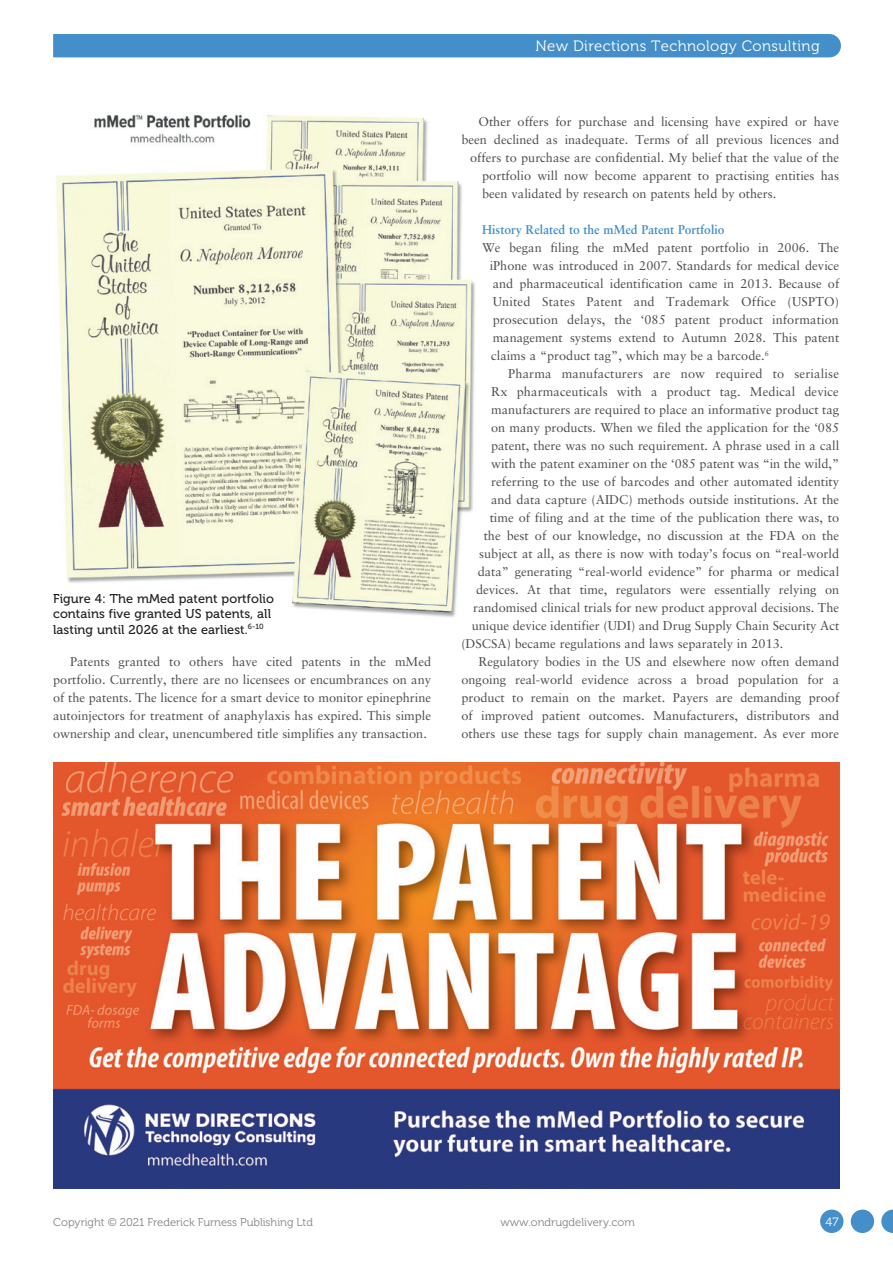
<style>
.page{position:relative;width:893px;height:1263px;background:#fff}
.page>*{position:absolute;margin:0;border:0;box-sizing:border-box;transform-origin:0 0}
.t1{font:15px "Museo 300";letter-spacing:.025em;color:#fff}
.MF_body{font:12.75px/18px "Sabon LT Std";color:#4b4c4d;text-align:justify}
.MF_body_no_indent{font:12.75px/18px "Sabon LT Std";color:#4b4c4d;text-align:justify}
.MF_Captions{font:12.75px/15.3px "Museo 500";letter-spacing:.005em;color:#231f20}
.MF_subhead{font:700 12.75px "Sabon LT Std";color:#448fc9;scale:.95 1}
.t2{font:12px "Museo 300";color:#fff}
.t3{font:11.25px "Museo 300";color:#808285}
</style>
<div class="page">
<img style="left:56px;top:112px;width:419px;height:505px">
<img style="left:53px;top:762px;width:787px;height:426px">
<div style="left:53px;top:34px;width:788px;height:23px;background:#448fc9"></div>
<svg style="left:881px;top:1209px;width:12px;height:24px"></svg>
<div style="left:851px;top:1209px;width:23px;height:24px;background:#448fc9;border-radius:50%"></div>
<div style="left:820px;top:1209px;width:23px;height:24px;background:#448fc9;border-radius:50%"></div>
<p class="MF_Captions" style="left:53px;top:591px;width:222px">Figure 4: The mMed patent portfolio contains five granted US patents, all lasting until 2026 at the earliest.<sup>6-10</sup></p>
<p class="MF_body" style="left:53px;top:652px;width:379px;text-indent:17px">Patents granted to others have cited patents in the mMed portfolio. Currently, there are no licensees or encumbrances on any of the patents. The licence for a smart device to monitor epinephrine autoinjectors for treatment of anaphylaxis has expired. This simple ownership and clear, unencumbered title simplifies any transaction.</p>
<p class="t1" style="left:535px;top:37px;width:286px">New Directions Technology Consulting</p>
<p class="MF_body" style="left:478px;top:112px;width:362px">Other offers for purchase and licensing have expired or have</p>
<p class="MF_body" style="left:461px;top:130px;width:379px">been declined as inadequate. Terms of all previous licences and</p>
<p class="MF_body" style="left:470px;top:148px;width:370px">offers to purchase are confidential. My belief that the value of the</p>
<p class="MF_body" style="left:482px;top:166px;width:359px">portfolio will now become apparent to practising entities has</p>
<p class="MF_body" style="left:482px;top:184px;width:296px">been validated by research on patents held by others.</p>
<p class="MF_subhead" style="left:482px;top:222px;width:257px">History Related to the mMed Patent Portfolio</p>
<p class="MF_body_no_indent" style="left:490px;top:238px;width:351px;text-indent:-8px">We began filing the mMed patent portfolio in 2006. The iPhone was introduced in 2007. Standards for medical device and pharmaceutical identification came in 2013. Because of United States Patent and Trademark Office (USPTO) prosecution delays, the ‘085 patent product information management systems extend to Autumn 2028. This patent claims a “product tag”, which may be a barcode.<sup>6</sup></p>
<p class="MF_body" style="left:508px;top:364px;width:332px">Pharma manufacturers are now required to serialise</p>
<p class="MF_body" style="left:491px;top:382px;width:349px">Rx pharmaceuticals with a product tag. Medical device</p>
<p class="MF_body" style="left:491px;top:400px;width:350px">manufacturers are required to place an informative product tag</p>
<p class="MF_body" style="left:491px;top:418px;width:350px">on many products. When we filed the application for the ‘085</p>
<p class="MF_body" style="left:491px;top:436px;width:350px">patent, there was no such requirement. A phrase used in a call</p>
<p class="MF_body" style="left:491px;top:454px;width:350px">with the patent examiner on the ‘085 patent was “in the wild,”</p>
<p class="MF_body" style="left:491px;top:472px;width:350px">referring to the use of barcodes and other automated identity</p>
<p class="MF_body" style="left:491px;top:490px;width:349px">and data capture (AIDC) methods outside institutions. At the</p>
<p class="MF_body" style="left:490px;top:508px;width:351px">time of filing and at the time of the publication there was, to</p>
<p class="MF_body" style="left:484px;top:526px;width:357px">the best of our knowledge, no discussion at the FDA on the</p>
<p class="MF_body" style="left:479px;top:544px;width:361px">subject at all, as there is now with today’s focus on “real-world</p>
<p class="MF_body" style="left:478px;top:562px;width:363px">data” generating “real-world evidence” for pharma or medical</p>
<p class="MF_body" style="left:476px;top:580px;width:364px">devices. At that time, regulators were essentially relying on</p>
<p class="MF_body" style="left:473px;top:598px;width:368px">randomised clinical trials for new product approval decisions. The</p>
<p class="MF_body" style="left:472px;top:616px;width:369px">unique device identifier (UDI) and Drug Supply Chain Security Act</p>
<p class="MF_body" style="left:461px;top:634px;width:323px">(DSCSA) became regulations and laws separately in 2013.</p>
<p class="MF_body" style="left:461px;top:652px;width:379px;text-indent:17px">Regulatory bodies in the US and elsewhere now often demand ongoing real-world evidence across a broad population for a product to remain on the market. Payers are demanding proof of improved patient outcomes. Manufacturers, distributors and others use these tags for supply chain management. As ever more</p>
<p class="t3" style="left:53px;top:1216px;width:261px">Copyright © 2021 Frederick Furness Publishing Ltd</p>
<p class="t3" style="left:500px;top:1216px;width:136px">www.ondrugdelivery.com</p>
<p class="t2" style="left:826px;top:1215px;width:14px">47</p>
</div>
